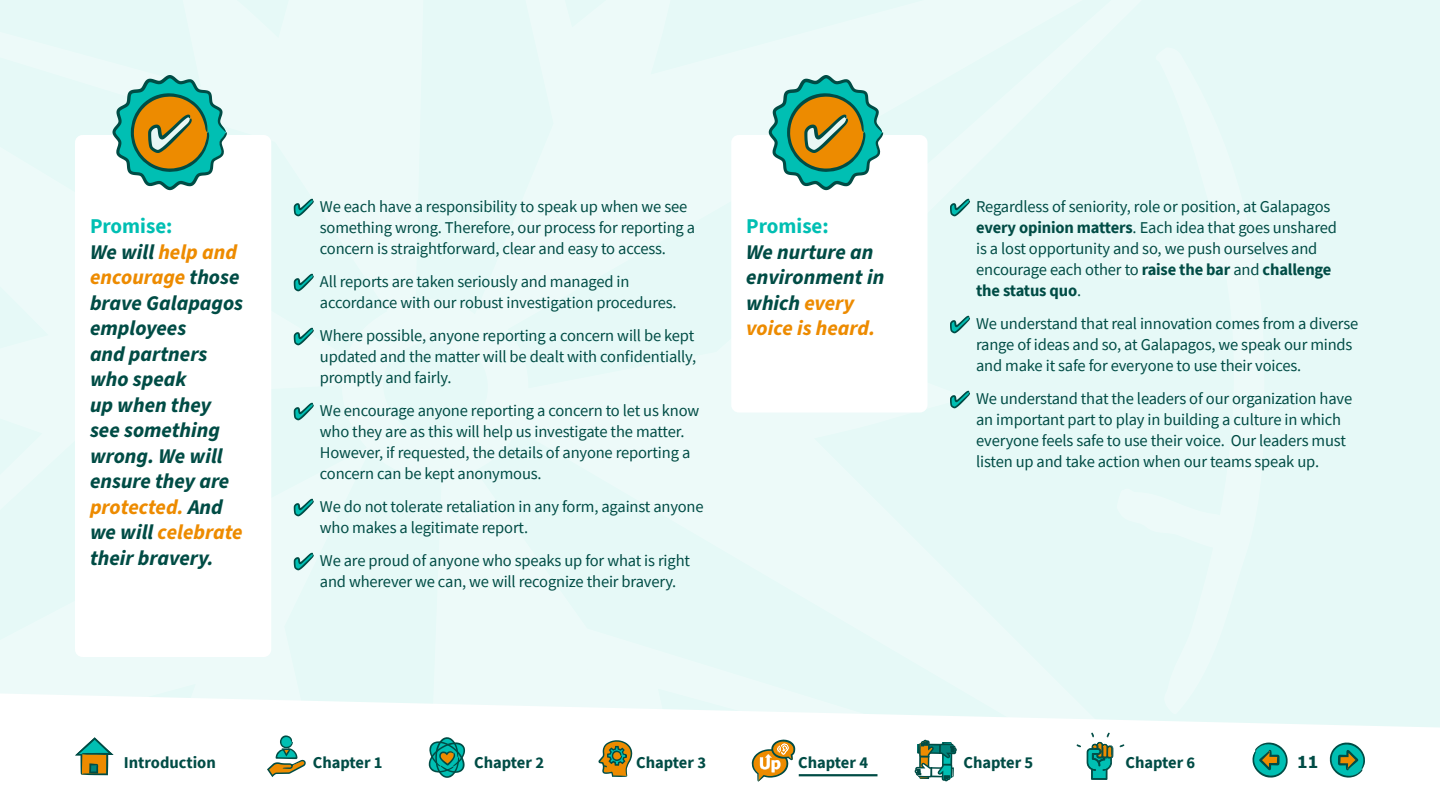
<style>
.page{position:relative;width:1440px;height:810px;background:#e6f9f7}
.page>*{position:absolute;margin:0;border:0;box-sizing:border-box;transform-origin:0 0}
.t1{font:italic 700 21px/25.5px "Source Sans Pro";color:#004c45}
.t2{font:700 21px "Source Sans Pro";color:#00bfb3}
.t3{font:16.5px/21px "Source Sans Pro";letter-spacing:-.01em;color:#004c45}
.t4{font:700 16.5px "Source Sans Pro";color:#004c45}
.t5{font:700 16.5px "Tahoma";color:#004c45}
.s1{font-style:normal;color:#00bfb3}
.s2{color:#ed8b00}
.s3{font-weight:700}
</style>
<div class="page">
<div style="left:75px;top:135px;width:196px;height:522px;background:#fff;border-radius:8px"></div>
<svg style="left:294px;top:199px;width:20px;height:17px"></svg>
<svg style="left:294px;top:274px;width:20px;height:17px"></svg>
<svg style="left:294px;top:328px;width:20px;height:17px"></svg>
<svg style="left:294px;top:403px;width:20px;height:17px"></svg>
<svg style="left:294px;top:499px;width:20px;height:17px"></svg>
<svg style="left:294px;top:553px;width:20px;height:17px"></svg>
<svg style="left:112px;top:75px;width:115px;height:115px"></svg>
<svg style="left:950px;top:199px;width:20px;height:17px"></svg>
<svg style="left:950px;top:316px;width:20px;height:17px"></svg>
<svg style="left:950px;top:391px;width:20px;height:17px"></svg>
<div style="left:731px;top:135px;width:197px;height:277px;background:#fff;border-radius:8px"></div>
<svg style="left:769px;top:75px;width:114px;height:115px"></svg>
<svg style="left:0;top:693px;width:1440px;height:117px;fill:#fff"></svg>
<svg style="left:267px;top:735px;width:39px;height:42px;background:#b6c9b5"></svg>
<svg style="left:1087px;top:733px;width:26px;height:47px"></svg>
<svg style="left:1120px;top:744px;width:4px;height:3px"></svg>
<svg style="left:1077px;top:744px;width:4px;height:3px"></svg>
<svg style="left:915px;top:740px;width:42px;height:41px;background:#7daa9b"></svg>
<svg style="left:75px;top:737px;width:39px;height:38px"></svg>
<svg style="left:1328px;top:741px;width:39px;height:38px"></svg>
<svg style="left:1251px;top:742px;width:38px;height:37px"></svg>
<svg style="left:752px;top:740px;width:43px;height:42px;background:#d3bb89"></svg>
<svg style="left:598px;top:738px;width:38px;height:39px"></svg>
<svg style="left:429px;top:737px;width:36px;height:41px"></svg>
<hr style="left:799px;top:774px;width:79px;height:2px;background:#004c45">
<p class="t1" style="left:90px;top:214px;width:155px"><span class="s1">Promise:<br></span>We will <span class="s2">help and encourage</span> those brave Galapagos employees<br>and partners who speak<br>up when they see something wrong. We will ensure they are <span class="s2">protected.</span> And we will <span class="s2">celebrate </span>their bravery.</p>
<p class="t3" style="left:320px;top:196px;width:377px">We each have a responsibility to speak up when we see something wrong. Therefore, our process for reporting a concern is straightforward, clear and easy to access.</p>
<p class="t3" style="left:320px;top:271px;width:358px">All reports are taken seriously and managed in accordance with our robust investigation procedures.</p>
<p class="t3" style="left:320px;top:325px;width:378px">Where possible, anyone reporting a concern will be kept updated and the matter will be dealt with confidentially, promptly and fairly.</p>
<p class="t3" style="left:320px;top:400px;width:381px">We encourage anyone reporting a concern to let us know who they are as this will help us investigate the matter.<br>However, if requested, the details of anyone reporting a concern can be kept anonymous.</p>
<p class="t3" style="left:320px;top:496px;width:385px">We do not tolerate retaliation in any form, against anyone who makes a legitimate report.</p>
<p class="t3" style="left:320px;top:550px;width:372px">We are proud of anyone who speaks up for what is right and wherever we can, we will recognize their bravery.</p>
<p class="t2" style="left:746px;top:212px;width:84px">Promise:</p>
<p class="t1" style="left:746px;top:239px;width:140px">We nurture an environment in which <span class="s2">every voice is heard.</span></p>
<p class="t3" style="left:976px;top:196px;width:362px">Regardless of seniority, role or position, at Galapagos <span class="s3">every opinion matters</span>. Each idea that goes unshared is a lost opportunity and so, we push ourselves and encourage each other to <span class="s3">raise the bar</span> and <span class="s3">challenge the status quo</span>.</p>
<p class="t3" style="left:976px;top:313px;width:384px">We understand that real innovation comes from a diverse range of ideas and so, at Galapagos, we speak our minds and make it safe for everyone to use their voices.</p>
<p class="t3" style="left:976px;top:388px;width:378px">We understand that the leaders of our organization have an important part to play in building a culture in which everyone feels safe to use their voice. Our leaders must listen up and take action when our teams speak up.</p>
<p class="t4" style="left:124px;top:751px;width:94px">Introduction</p>
<p class="t4" style="left:313px;top:751px;width:71px">Chapter 1</p>
<p class="t4" style="left:474px;top:751px;width:71px">Chapter 2</p>
<p class="t4" style="left:636px;top:751px;width:71px">Chapter 3</p>
<p class="t4" style="left:798px;top:751px;width:71px">Chapter 4</p>
<p class="t4" style="left:963px;top:751px;width:71px">Chapter 5</p>
<p class="t4" style="left:1125px;top:751px;width:71px">Chapter 6</p>
<p class="t5" style="left:1297px;top:751px;width:23px">11</p>
</div>
